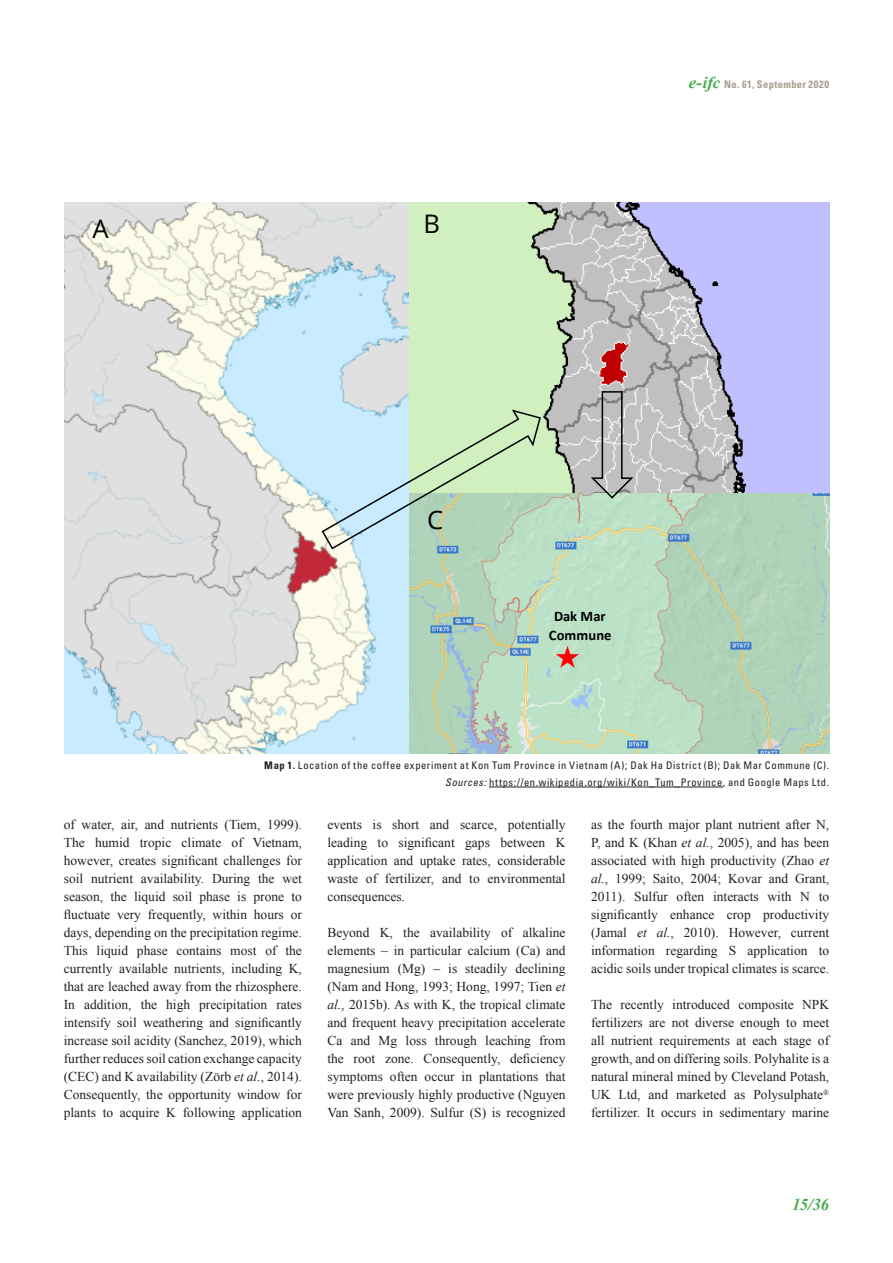
<style>
.page{position:relative;width:893px;height:1263px;background:#fff}
.page>*{position:absolute;margin:0;border:0;box-sizing:border-box;transform-origin:0 0}
.t1{font:25.5px "Open Sans";color:#000}
.t2{font:italic 700 16.5px "Times New Roman";color:#40ae49}
.t3{font:700 14.55px "Calibri";letter-spacing:.005em;color:#000}
.IPI_Standard{font:13.5px/18px "Times New Roman";color:#231f20;text-align:justify}
.IPI_Figure_caption{font:condensed 10.5px "Univers LT Pro";letter-spacing:.055em;color:#231f20}
.t4{font:700 condensed 10.5px "Univers LT Std";letter-spacing:.04em;color:#a69e8f}
.s1{font-family:"Times New Roman";font-style:italic;font-stretch:normal;font-size:16.5px;color:#40ae49}
.s2{font-family:"Univers LT Std";font-weight:700}
.s3{font-style:italic}
</style>
<div class="page">
<hr style="left:489px;top:787px;width:234px;height:1px;background:#231f20">
<img style="left:409px;top:493px;width:420px;height:260px">
<img style="left:64px;top:202px;width:344px;height:551px">
<img style="left:409px;top:202px;width:420px;height:291px">
<svg style="left:321px;top:408px;width:221px;height:142px;background:#c0e0d0"></svg>
<svg style="left:589px;top:390px;width:46px;height:110px;background:#b2b4b2"></svg>
<svg style="left:556px;top:646px;width:23px;height:22px"></svg>
<p class="t1" style="left:93px;top:212px;width:18px">A</p>
<p class="t1" style="left:424px;top:206px;width:18px">B</p>
<p class="t4" style="left:689px;top:78px;width:142px"><span class="s1">e-ifc</span> No. 61, September 2020</p>
<p class="t1" style="left:427px;top:502px;width:18px">C</p>
<p class="t3" style="left:554px;top:606px;width:53px">Dak Mar</p>
<p class="t3" style="left:549px;top:626px;width:64px">Commune</p>
<p class="IPI_Figure_caption" style="left:264px;top:759px;width:566px"><span class="s2">Map 1.</span> Location of the coffee experiment at Kon Tum Province in Vietnam (A); Dak Ha District (B); Dak Mar Commune (C).</p>
<p class="IPI_Figure_caption" style="left:445px;top:775px;width:385px"><span class="s3">Sources:</span> https://en.wikipedia.org/wiki/Kon_Tum_Province, and Google Maps Ltd.</p>
<p class="IPI_Standard" style="left:64px;top:815px;width:240px">of water, air, and nutrients (Tiem, 1999).<br>The humid tropic climate of Vietnam, however, creates significant challenges for soil nutrient availability. During the wet season, the liquid soil phase is prone to fluctuate very frequently, within hours or days, depending on the precipitation regime.<br>This liquid phase contains most of the currently available nutrients, including K, that are leached away from the rhizosphere.<br>In addition, the high precipitation rates intensify soil weathering and significantly increase soil acidity (Sanchez, 2019), which further reduces soil cation exchange capacity (CEC) and K availability (Zörb <span class="s3">et al.</span>, 2014).<br>Consequently, the opportunity window for plants to acquire K following application</p>
<p class="IPI_Standard" style="left:327px;top:815px;width:240px">events is short and scarce, potentially leading to significant gaps between K application and uptake rates, considerable waste of fertilizer, and to environmental consequences.</p>
<p class="IPI_Standard" style="left:327px;top:923px;width:240px">Beyond K, the availability of alkaline elements – in particular calcium (Ca) and magnesium (Mg) – is steadily declining (Nam and Hong, 1993; Hong, 1997; Tien <span class="s3">et al.</span>, 2015b). As with K, the tropical climate and frequent heavy precipitation accelerate Ca and Mg loss through leaching from the root zone. Consequently, deficiency symptoms often occur in plantations that were previously highly productive (Nguyen Van Sanh, 2009). Sulfur (S) is recognized</p>
<p class="IPI_Standard" style="left:591px;top:815px;width:240px">as the fourth major plant nutrient after N, P, and K (Khan <span class="s3">et al.</span>, 2005), and has been associated with high productivity (Zhao <span class="s3">et al.</span>, 1999; Saito, 2004; Kovar and Grant, 2011). Sulfur often interacts with N to significantly enhance crop productivity (Jamal <span class="s3">et al.</span>, 2010). However, current information regarding S application to acidic soils under tropical climates is scarce.</p>
<p class="IPI_Standard" style="left:591px;top:995px;width:240px">The recently introduced composite NPK fertilizers are not diverse enough to meet all nutrient requirements at each stage of growth, and on differing soils. Polyhalite is a natural mineral mined by Cleveland Potash, UK Ltd, and marketed as Polysulphate<sup>® </sup>fertilizer. It occurs in sedimentary marine</p>
<p class="t2" style="left:792px;top:1193px;width:38px">15/36</p>
</div>
